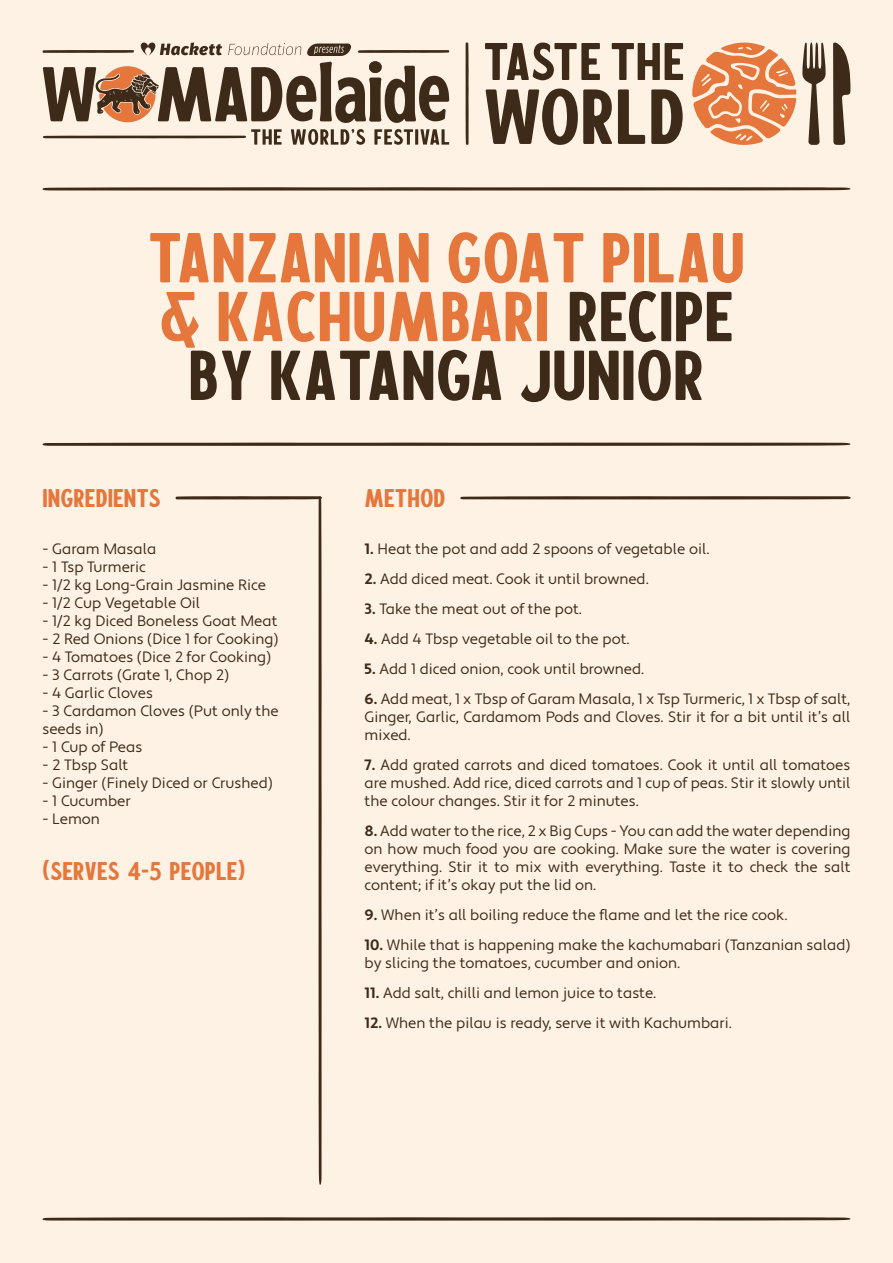
<style>
.page{position:relative;width:893px;height:1263px;background:#fef2e5}
.page>*{position:absolute;margin:0;border:0;box-sizing:border-box;transform-origin:0 0}
.t1{font:70.2px "Calderock Rounded";color:#e5773c}
.t2{font:70.2px "Calderock Rounded";color:#3d2a18}
.t3{font:25.5px "Calderock Rounded";color:#e5773c}
.t4{font:15px/18px "Apertura";color:#3d2a18;text-align:justify}
.s1{color:#3d2a18}
.s2{font-weight:700}
</style>
<div class="page">
<svg style="left:43px;top:43px;width:406px;height:102px"></svg>
<svg style="left:692px;top:43px;width:104px;height:102px"></svg>
<svg style="left:485px;top:43px;width:115px;height:37px"></svg>
<svg style="left:612px;top:43px;width:71px;height:37px"></svg>
<svg style="left:485px;top:89px;width:127px;height:56px"></svg>
<svg style="left:618px;top:89px;width:27px;height:55px"></svg>
<svg style="left:651px;top:89px;width:32px;height:55px"></svg>
<svg style="left:833px;top:42px;width:17px;height:103px"></svg>
<svg style="left:802px;top:42px;width:24px;height:103px"></svg>
<svg style="left:466px;top:42px;width:3px;height:103px"></svg>
<svg style="left:42px;top:443px;width:809px;height:3px;background:#4b3927"></svg>
<svg style="left:42px;top:187px;width:809px;height:3px;background:#544231"></svg>
<svg style="left:460px;top:496px;width:390px;height:3px"></svg>
<svg style="left:176px;top:496px;width:146px;height:689px"></svg>
<svg style="left:42px;top:1217px;width:809px;height:3px;background:#594735"></svg>
<p class="t1" style="left:148px;top:213px;width:599px">TANZANIAN GOAT PILAU</p>
<p class="t1" style="left:159px;top:271px;width:576px">&amp; KACHUMBARI <span class="s1">RECIPE</span></p>
<p class="t2" style="left:188px;top:330px;width:518px">BY KATANGA JUNIOR</p>
<p class="t3" style="left:43px;top:482px;width:120px">INGREDIENTS</p>
<p class="t4" style="left:43px;top:541px;width:115px">- Garam Masala</p>
<p class="t4" style="left:43px;top:559px;width:105px">- 1 Tsp Turmeric</p>
<p class="t4" style="left:43px;top:577px;width:225px">- 1/2 kg Long-Grain Jasmine Rice</p>
<p class="t4" style="left:43px;top:595px;width:159px">- 1/2 Cup Vegetable Oil</p>
<p class="t4" style="left:43px;top:613px;width:237px">- 1/2 kg Diced Boneless Goat Meat</p>
<p class="t4" style="left:43px;top:631px;width:237px">- 2 Red Onions (Dice 1 for Cooking)</p>
<p class="t4" style="left:43px;top:649px;width:230px">- 4 Tomatoes (Dice 2 for Cooking)</p>
<p class="t4" style="left:43px;top:667px;width:188px">- 3 Carrots (Grate 1, Chop 2)</p>
<p class="t4" style="left:43px;top:685px;width:112px">- 4 Garlic Cloves</p>
<p class="t4" style="left:43px;top:703px;width:238px">- 3 Cardamon Cloves (Put only the seeds in)</p>
<p class="t4" style="left:43px;top:739px;width:101px">- 1 Cup of Peas</p>
<p class="t4" style="left:43px;top:757px;width:87px">- 2 Tbsp Salt</p>
<p class="t4" style="left:43px;top:775px;width:232px">- Ginger (Finely Diced or Crushed)</p>
<p class="t4" style="left:43px;top:793px;width:90px">- 1 Cucumber</p>
<p class="t4" style="left:43px;top:811px;width:59px">- Lemon</p>
<p class="t3" style="left:43px;top:854px;width:204px">(SERVES 4-5 PEOPLE)</p>
<p class="t3" style="left:365px;top:482px;width:82px">METHOD</p>
<p class="t4" style="left:365px;top:541px;width:346px"><span class="s2">1.</span> Heat the pot and add 2 spoons of vegetable oil.</p>
<p class="t4" style="left:365px;top:571px;width:286px"><span class="s2">2.</span> Add diced meat. Cook it until browned.</p>
<p class="t4" style="left:365px;top:601px;width:219px"><span class="s2">3.</span> Take the meat out of the pot.</p>
<p class="t4" style="left:365px;top:631px;width:266px"><span class="s2">4.</span> Add 4 Tbsp vegetable oil to the pot.</p>
<p class="t4" style="left:365px;top:661px;width:281px"><span class="s2">5.</span> Add 1 diced onion, cook until browned.</p>
<p class="t4" style="left:365px;top:691px;width:487px"><span class="s2">6.</span> Add meat, 1 x Tbsp of Garam Masala, 1 x Tsp Turmeric, 1 x Tbsp of salt, Ginger, Garlic, Cardamom Pods and Cloves. Stir it for a bit until it’s all mixed.</p>
<p class="t4" style="left:365px;top:757px;width:487px"><span class="s2">7.</span> Add grated carrots and diced tomatoes. Cook it until all tomatoes are mushed. Add rice, diced carrots and 1 cup of peas. Stir it slowly until the colour changes. Stir it for 2 minutes.</p>
<p class="t4" style="left:365px;top:823px;width:487px"><span class="s2">8.</span> Add water to the rice, 2 x Big Cups - You can add the water depending on how much food you are cooking. Make sure the water is covering everything. Stir it to mix with everything. Taste it to check the salt content; if it’s okay put the lid on.</p>
<p class="t4" style="left:365px;top:907px;width:424px"><span class="s2">9.</span> When it’s all boiling reduce the flame and let the rice cook.</p>
<p class="t4" style="left:365px;top:937px;width:487px"><span class="s2">10.</span> While that is happening make the kachumabari (Tanzanian salad) by slicing the tomatoes, cucumber and onion.</p>
<p class="t4" style="left:365px;top:985px;width:293px"><span class="s2">11.</span> Add salt, chilli and lemon juice to taste.</p>
<p class="t4" style="left:365px;top:1015px;width:369px"><span class="s2">12.</span> When the pilau is ready, serve it with Kachumbari.</p>
</div>
